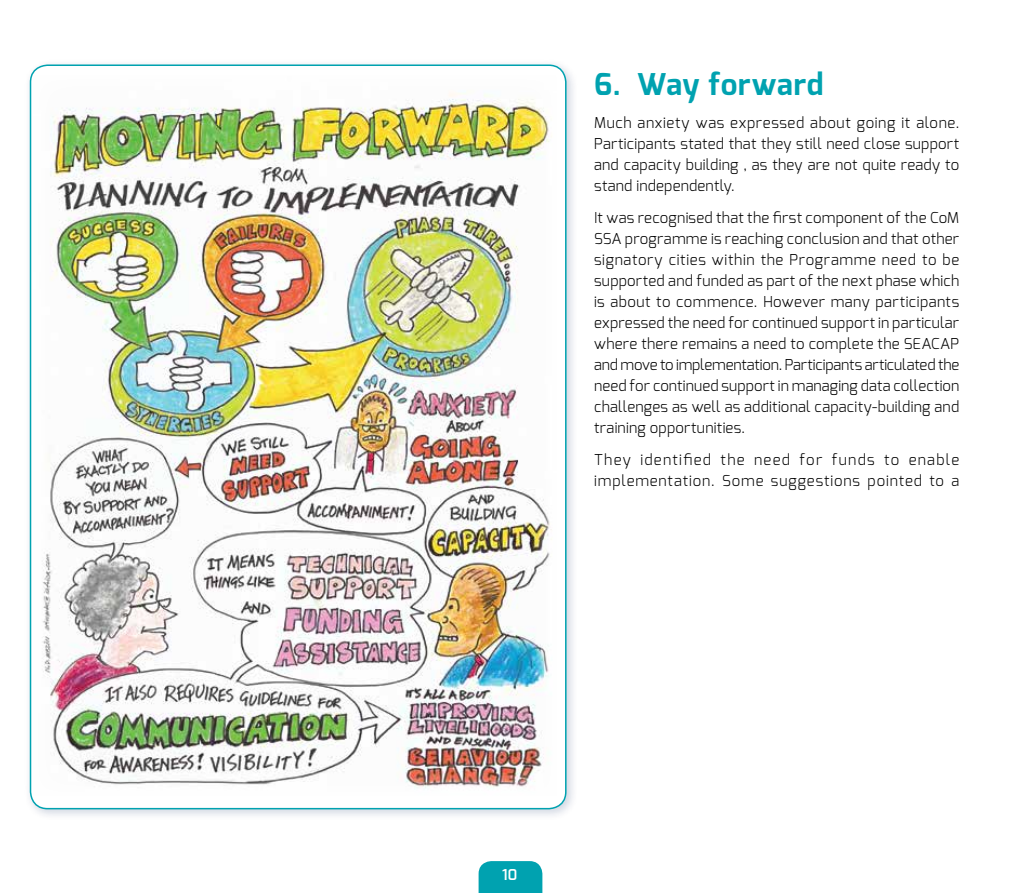
<style>
.page{position:relative;width:1021px;height:893px;background:#fff}
.page>*{position:absolute;margin:0;border:0;box-sizing:border-box;transform-origin:0 0}
.t1{font:700 30px "Exo";letter-spacing:.02em;color:#00a2b0}
.t2{font:300 15px/21px "Exo";letter-spacing:.02em;color:#000;text-align:justify}
.t3{font:300 15px/21px "Exo";letter-spacing:.06em;color:#000}
.t4{font:600 15px "Exo";color:#fff}
</style>
<div class="page">
<svg style="left:478px;top:861px;width:64px;height:32px;background:#0aa5b3"></svg>
<div style="left:24px;top:59px;width:554px;height:763px;background:#052460;opacity:.2"></div>
<div style="left:31px;top:65px;width:535px;height:744px;background:#fff;border-radius:17px"></div>
<img style="left:42px;top:93px;width:510px;height:696px">
<h1 class="t1" style="left:594px;top:64px;width:231px">6. Way forward</h1>
<p class="t2" style="left:594px;top:112px;width:367px">Much anxiety was expressed about going it alone.<br>Participants stated that they still need close support and capacity building , as they are not quite ready to stand independently.</p>
<p class="t2" style="left:594px;top:207px;width:367px">It was recognised that the first component of the CoM SSA programme is reaching conclusion and that other signatory cities within the Programme need to be supported and funded as part of the next phase which is about to commence. However many participants expressed the need for continued support in particular where there remains a need to complete the SEACAP and move to implementation. Participants articulated the need for continued support in managing data collection challenges as well as additional capacity-building and training opportunities.</p>
<p class="t3" style="left:594px;top:449px;width:366px">They identified the need for funds to enable implementation. Some suggestions pointed to a</p>
<p class="t4" style="left:502px;top:865px;width:17px">10</p>
</div>
